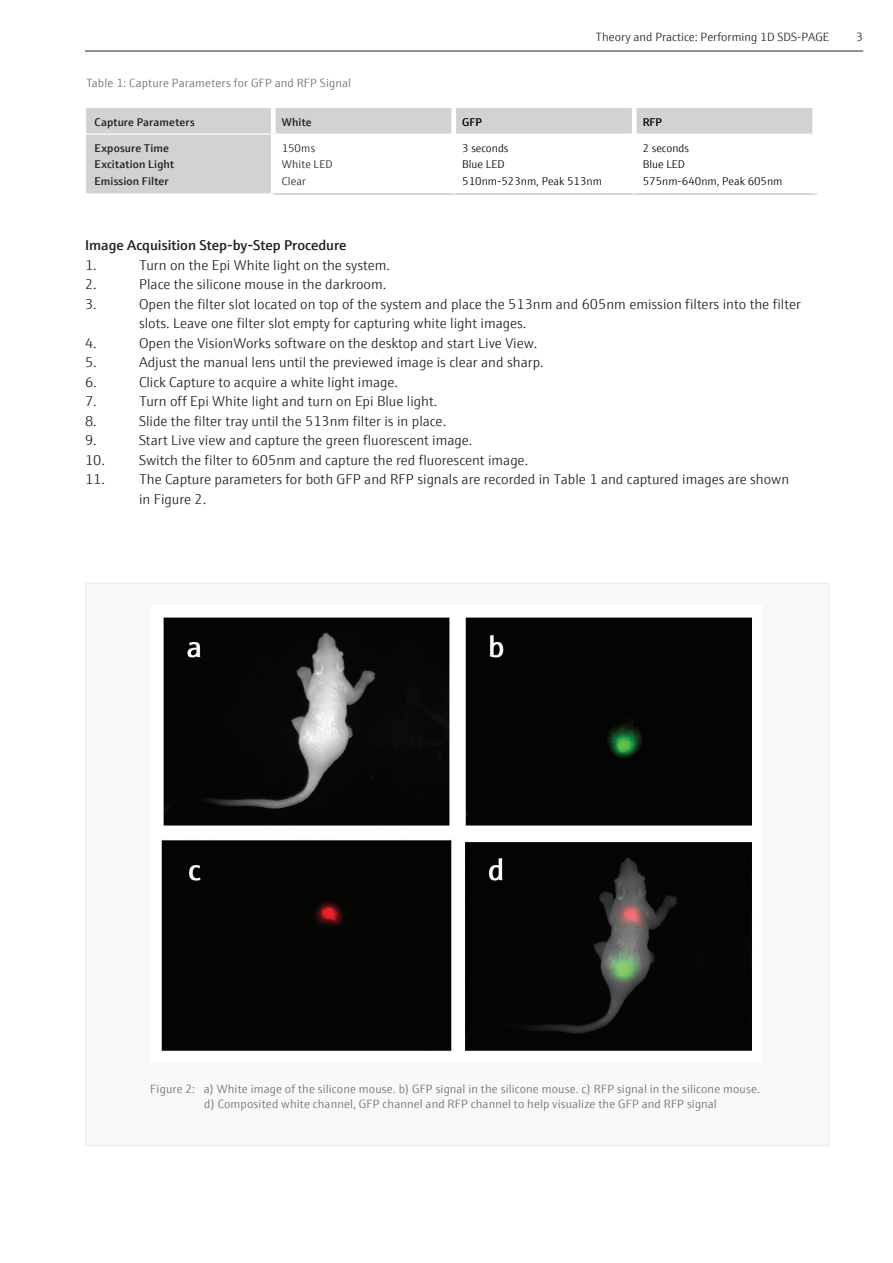
<style>
.page{position:relative;width:893px;height:1263px;background:#fff}
.page>*{position:absolute;margin:0;border:0;box-sizing:border-box;transform-origin:0 0}
.Fließtext{font:300 14.25px/19.5px "E+H Sans";color:#231f20}
.Fließtext-2{font:600 14.25px/19.5px "E+H Sans";color:#231f20}
.Bildunterschrift_8_p{font:300 12px/15px "E+H Sans";letter-spacing:.01em;color:#6c6d70}
.Seitenzahl_und_Titel{font:300 12px "E+H Sans";color:#231f20}
.Tabelle_Fliesstext_7{font:300 11.25px/16.5px "E+H Sans";color:#000}
.Tabelle_Subheadline{font:600 11.25px/16.5px "E+H Sans";letter-spacing:.015em;color:#231f20}
.Tabelle_Fliesstext_7-2{font:300 11.25px "E+H Sans";letter-spacing:.015em;color:#231f20}
.Tabelle_Subheadline-2{font:600 11.25px "E+H Sans";color:#000}
.s1{font-weight:300}
</style>
<div class="page">
<div style="left:85px;top:583px;width:744px;height:563px;background:#f8f8f9;border:1px solid #ebebed"></div>
<img style="left:161px;top:617px;width:591px;height:434px">
<svg style="left:86px;top:108px;width:726px;height:85px"></svg>
<div style="left:271px;top:108px;width:5px;height:25px;background:#fff"></div>
<hr style="left:273px;top:133px;width:178px;height:2px;background:#fff">
<hr style="left:456px;top:133px;width:176px;height:2px;background:#fff">
<hr style="left:637px;top:133px;width:175px;height:2px;background:#fff">
<hr style="left:273px;top:193px;width:181px;height:2px;background:#bcbdc0">
<hr style="left:454px;top:193px;width:180px;height:2px;background:#bcbdc0">
<hr style="left:634px;top:193px;width:183px;height:2px;background:#bcbdc0">
<hr style="left:86px;top:133px;width:187px;height:2px;background:#fff">
<div style="left:271px;top:135px;width:5px;height:58px;background:#fff"></div>
<div style="left:451px;top:108px;width:5px;height:26px;background:#fff"></div>
<div style="left:632px;top:108px;width:5px;height:26px;background:#fff"></div>
<div style="left:451px;top:134px;width:5px;height:59px;background:#fff"></div>
<div style="left:632px;top:134px;width:5px;height:59px;background:#fff"></div>
<hr style="left:85px;top:51px;width:778px;height:1px;background:#231f20">
<p class="Seitenzahl_und_Titel" style="left:596px;top:29px;width:235px">Theory and Practice: Performing 1D SDS-PAGE</p>
<p class="Seitenzahl_und_Titel" style="left:856px;top:29px;width:8px">3</p>
<p class="Bildunterschrift_8_p" style="left:86px;top:74px;width:266px">Table 1: Capture Parameters for GFP and RFP Signal</p>
<p class="Tabelle_Subheadline" style="left:95px;top:113px;width:102px">Capture Parameters</p>
<p class="Tabelle_Subheadline" style="left:282px;top:113px;width:32px">White</p>
<p class="Tabelle_Subheadline-2" style="left:462px;top:113px;width:21px">GFP</p>
<p class="Tabelle_Subheadline-2" style="left:643px;top:113px;width:21px">RFP</p>
<p class="Tabelle_Subheadline" style="left:95px;top:139px;width:81px">Exposure Time<br>Excitation Light<br>Emission Filter</p>
<p class="Tabelle_Fliesstext_7-2" style="left:282px;top:139px;width:35px">150ms</p>
<p class="Tabelle_Fliesstext_7" style="left:462px;top:139px;width:141px">3 seconds<br>Blue LED<br>510nm-523nm, Peak 513nm</p>
<p class="Tabelle_Fliesstext_7" style="left:643px;top:139px;width:141px">2 seconds<br>Blue LED<br>575nm-640nm, Peak 605nm</p>
<p class="Tabelle_Fliesstext_7-2" style="left:282px;top:156px;width:52px">White LED</p>
<p class="Tabelle_Fliesstext_7-2" style="left:282px;top:172px;width:26px">Clear</p>
<p class="Fließtext-2" style="left:85px;top:234px;width:263px">Image Acquisition Step-by-Step Procedure<br><span class="s1">1.</span></p>
<p class="Fließtext" style="left:139px;top:254px;width:253px">Turn on the Epi White light on the system.</p>
<p class="Fließtext" style="left:85px;top:273px;width:13px">2.</p>
<p class="Fließtext" style="left:139px;top:273px;width:249px">Place the silicone mouse in the darkroom.</p>
<p class="Fließtext" style="left:85px;top:293px;width:13px">3.</p>
<p class="Fließtext" style="left:139px;top:293px;width:663px">Open the filter slot located on top of the system and place the 513nm and 605nm emission filters into the filter slots. Leave one filter slot empty for capturing white light images.</p>
<p class="Fließtext" style="left:85px;top:332px;width:13px">4.</p>
<p class="Fließtext" style="left:139px;top:332px;width:400px">Open the VisionWorks software on the desktop and start Live View.</p>
<p class="Fließtext" style="left:85px;top:351px;width:13px">5.</p>
<p class="Fließtext" style="left:139px;top:351px;width:406px">Adjust the manual lens until the previewed image is clear and sharp.</p>
<p class="Fließtext" style="left:85px;top:371px;width:13px">6.</p>
<p class="Fließtext" style="left:139px;top:371px;width:261px">Click Capture to acquire a white light image.</p>
<p class="Fließtext" style="left:85px;top:390px;width:13px">7.</p>
<p class="Fließtext" style="left:139px;top:390px;width:300px">Turn off Epi White light and turn on Epi Blue light.</p>
<p class="Fließtext" style="left:85px;top:410px;width:13px">8.</p>
<p class="Fließtext" style="left:139px;top:410px;width:309px">Slide the filter tray until the 513nm filter is in place.</p>
<p class="Fließtext" style="left:85px;top:429px;width:13px">9.</p>
<p class="Fließtext" style="left:139px;top:429px;width:335px">Start Live view and capture the green fluorescent image.</p>
<p class="Fließtext" style="left:85px;top:449px;width:445px">10. Switch the filter to 605nm and capture the red fluorescent image.</p>
<p class="Fließtext" style="left:139px;top:468px;width:652px;text-indent:-54px">11. The Capture parameters for both GFP and RFP signals are recorded in Table 1 and captured images are shown in Figure 2.</p>
<p class="Bildunterschrift_8_p" style="left:204px;top:1080px;width:557px;text-indent:-54px">Figure 2: a) White image of the silicone mouse. b) GFP signal in the silicone mouse. c) RFP signal in the silicone mouse. d) Composited white channel, GFP channel and RFP channel to help visualize the GFP and RFP signal</p>
</div>
